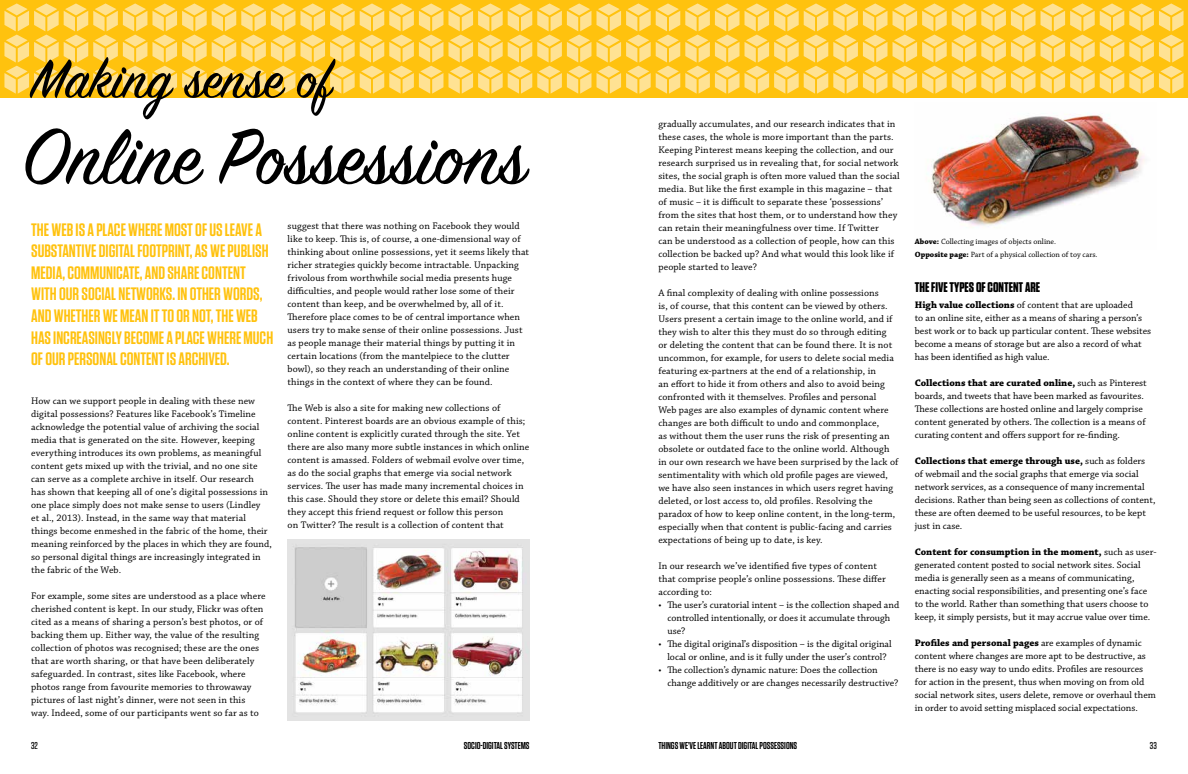
<style>
.page{position:relative;width:1188px;height:774px;background:#fff}
.page>*{position:absolute;margin:0;border:0;box-sizing:border-box;transform-origin:0 0}
.t1{font:86.9px "Sign Painter House Script";color:#000}
.t2{font:60.6px "Sign Painter House Script";color:#000}
.t3{font:600 18px/21.6px "Tungsten";color:#ffc20e}
.t4{font:700 14px "Tungsten";color:#000}
.t5{font:10px/13px "Chaparral Pro";letter-spacing:.01em;color:#000}
.t6{font:600 10px "Tungsten";color:#000}
.t7{font:500 10px "Tungsten";color:#000}
.t8{font:8px/13px "Chaparral Pro";color:#000}
.s1{font-weight:700}
</style>
<div class="page">
<div style="left:0;top:0;width:1188px;height:97px;background:#ffc20e"></div>
<svg style="left:4px;top:3px;width:587px;height:91px"></svg>
<svg style="left:597px;top:3px;width:587px;height:91px"></svg>
<img style="left:288px;top:539px;width:242px;height:181px">
<img style="left:931px;top:114px;width:214px;height:114px">
<h2 class="t2" style="left:31px;top:50px;width:302px">Making sense of</h2>
<h1 class="t1" style="left:22px;top:115px;width:505px">Online Possessions</h1>
<p class="t3" style="left:31px;top:219px;width:244px">THE WEB IS A PLACE WHERE MOST OF US LEAVE A SUBSTANTIVE DIGITAL FOOTPRINT, AS WE PUBLISH MEDIA, COMMUNICATE, AND SHARE CONTENT WITH OUR SOCIAL NETWORKS. IN OTHER WORDS, AND WHETHER WE MEAN IT TO OR NOT, THE WEB HAS INCREASINGLY BECOME A PLACE WHERE MUCH OF OUR PERSONAL CONTENT IS ARCHIVED.</p>
<p class="t5" style="left:31px;top:395px;width:242px">How can we support people in dealing with these new digital possessions? Features like Facebook’s Timeline acknowledge the potential value of archiving the social media that is generated on the site. However, keeping everything introduces its own problems, as meaningful content gets mixed up with the trivial, and no one site can serve as a complete archive in itself. Our research<br>has shown that keeping all of one’s digital possessions in one place simply does not make sense to users (Lindley<br>et al., 2013). Instead, in the same way that material things become enmeshed in the fabric of the home, their meaning reinforced by the places in which they are found, so personal digital things are increasingly integrated in the fabric of the Web.</p>
<p class="t5" style="left:31px;top:590px;width:236px">For example, some sites are understood as a place where cherished content is kept. In our study, Flickr was often cited as a means of sharing a person’s best photos, or of backing them up. Either way, the value of the resulting collection of photos was recognised; these are the ones that are worth sharing, or that have been deliberately safeguarded. In contrast, sites like Facebook, where photos range from favourite memories to throwaway pictures of last night’s dinner, were not seen in this way. Indeed, some of our participants went so far as to</p>
<p class="t5" style="left:288px;top:219px;width:243px">suggest that there was nothing on Facebook they would like to keep. This is, of course, a one-dimensional way of thinking about online possessions, yet it seems likely that richer strategies quickly become intractable. Unpacking frivolous from worthwhile social media presents huge difficulties, and people would rather lose some of their content than keep, and be overwhelmed by, all of it.<br>Therefore place comes to be of central importance when users try to make sense of their online possessions. Just as people manage their material things by putting it in certain locations (from the mantelpiece to the clutter bowl), so they reach an understanding of their online things in the context of where they can be found.</p>
<p class="t5" style="left:288px;top:401px;width:243px">The Web is also a site for making new collections of content. Pinterest boards are an obvious example of this; online content is explicitly curated through the site. Yet there are also many more subtle instances in which online content is amassed. Folders of webmail evolve over time, as do the social graphs that emerge via social network services. The user has made many incremental choices in this case. Should they store or delete this email? Should they accept this friend request or follow this person<br>on Twitter? The result is a collection of content that</p>
<p class="t5" style="left:658px;top:117px;width:243px">gradually accumulates, and our research indicates that in these cases, the whole is more important than the parts.<br>Keeping Pinterest means keeping the collection, and our research surprised us in revealing that, for social network sites, the social graph is often more valued than the social media. But like the first example in this magazine – that of music – it is difficult to separate these ‘possessions’ from the sites that host them, or to understand how they can retain their meaningfulness over time. If Twitter<br>can be understood as a collection of people, how can this collection be backed up? And what would this look like if people started to leave?</p>
<p class="t5" style="left:658px;top:286px;width:242px">A final complexity of dealing with online possessions<br>is, of course, that this content can be viewed by others.<br>Users present a certain image to the online world, and if they wish to alter this they must do so through editing<br>or deleting the content that can be found there. It is not uncommon, for example, for users to delete social media featuring ex-partners at the end of a relationship, in<br>an effort to hide it from others and also to avoid being confronted with it themselves. Profiles and personal<br>Web pages are also examples of dynamic content where changes are both difficult to undo and commonplace,<br>as without them the user runs the risk of presenting an obsolete or outdated face to the online world. Although in our own research we have been surprised by the lack of sentimentality with which old profile pages are viewed, we have also seen instances in which users regret having deleted, or lost access to, old profiles. Resolving the paradox of how to keep online content, in the long-term, especially when that content is public-facing and carries expectations of being up to date, is key.</p>
<p class="t5" style="left:658px;top:559px;width:229px">In our research we’ve identified five types of content that comprise people’s online possessions. These differ according to:</p>
<p class="t5" style="left:667px;top:598px;width:233px;text-indent:-9px">• The user’s curatorial intent – is the collection shaped and controlled intentionally, or does it accumulate through use?</p>
<p class="t5" style="left:658px;top:637px;width:235px;text-align:center">• The digital original’s disposition – is the digital original local or online, and is it fully under the user’s control?</p>
<p class="t5" style="left:667px;top:663px;width:233px;text-indent:-9px">• The collection’s dynamic nature: Does the collection change additively or are changes necessarily destructive?</p>
<p class="t8" style="left:915px;top:235px;width:184px"><span class="s1">Above:</span> Collecting images of objects online.<br><span class="s1">Opposite page:</span> Part of a physical collection of toy cars.</p>
<h3 class="t4" style="left:915px;top:280px;width:127px">THE FIVE TYPES OF CONTENT ARE</h3>
<p class="t5" style="left:915px;top:299px;width:238px"><span class="s1">High value collections</span> of content that are uploaded<br>to an online site, either as a means of sharing a person’s best work or to back up particular content. These websites become a means of storage but are also a record of what has been identified as high value.</p>
<p class="t5" style="left:915px;top:377px;width:233px"><span class="s1">Collections that are curated online,</span> such as Pinterest boards, and tweets that have been marked as favourites.<br>These collections are hosted online and largely comprise content generated by others. The collection is a means of curating content and offers support for re-finding.</p>
<p class="t5" style="left:915px;top:455px;width:242px"><span class="s1">Collections that emerge through use,</span> such as folders of webmail and the social graphs that emerge via social network services, as a consequence of many incremental decisions. Rather than being seen as collections of content, these are often deemed to be useful resources, to be kept just in case.</p>
<p class="t5" style="left:915px;top:546px;width:243px"><span class="s1">Content for consumption in the moment,</span> such as user&shy;generated content posted to social network sites. Social media is generally seen as a means of communicating, enacting social responsibilities, and presenting one’s face to the world. Rather than something that users choose to keep, it simply persists, but it may accrue value over time.</p>
<p class="t5" style="left:915px;top:637px;width:243px"><span class="s1">Profiles and personal pages</span> are examples of dynamic content where changes are more apt to be destructive, as there is no easy way to undo edits. Profiles are resources for action in the present, thus when moving on from old social network sites, users delete, remove or overhaul them in order to avoid setting misplaced social expectations.</p>
<p class="t7" style="left:31px;top:740px;width:8px">32</p>
<p class="t6" style="left:464px;top:740px;width:67px">SOCIO-DIGITAL SYSTEMS</p>
<p class="t6" style="left:658px;top:740px;width:140px">THINGS WE’VE LEARNT ABOUT DIGITAL POSSESSIONS</p>
<p class="t7" style="left:1150px;top:740px;width:8px">33</p>
</div>
